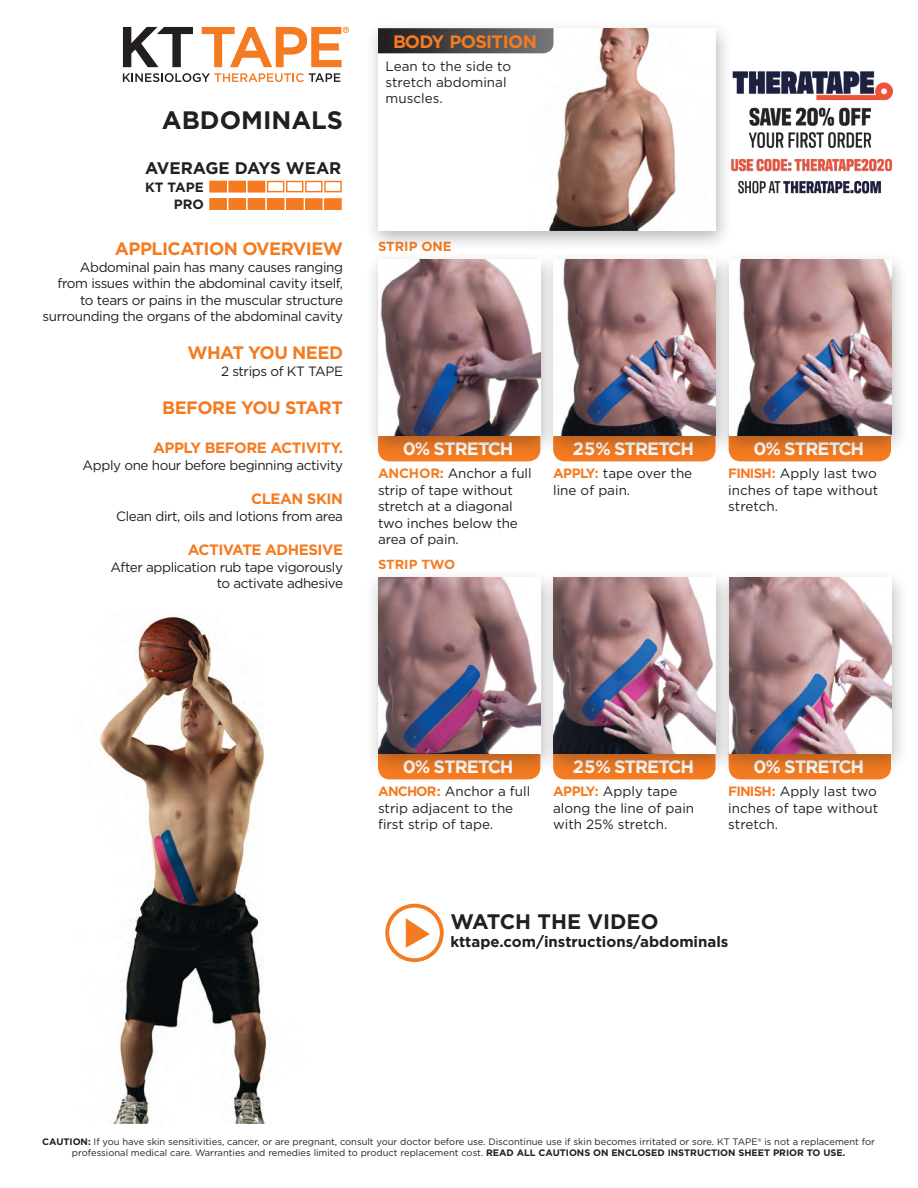
<style>
.page{position:relative;width:918px;height:1188px;background:#fff}
.page>*{position:absolute;margin:0;border:0;box-sizing:border-box;transform-origin:0 0}
.t1{font:700 25.2px "Gotham";color:#231f20}
.t2{font:700 21px "Gotham";color:#231f20}
.t3{font:700 18px "Gotham";letter-spacing:-.03em;color:#f47b21}
.t4{font:700 18px "Gotham";letter-spacing:-.06em;color:#fff}
.t5{font:700 16.8px "Gotham";color:#231f20}
.t6{font:700 15px "Gotham";letter-spacing:-.03em;color:#f47b21}
.t7{font:700 15px "Gotham";color:#231f20}
.t8{font:13.5px/16.5px "Gotham";letter-spacing:-.03em;color:#231f20;text-align:right}
.t9{font:13.5px/16.5px "Gotham";color:#231f20}
.t10{font:13.5px/16.5px "Gotham";letter-spacing:-.01em;color:#231f20}
.t11{font:700 13.5px/16.8px "Gotham";color:#231f20;text-align:right}
.t12{font:700 13.2px "Gotham";color:#f47b21}
.t13{font:9.3px/10.5px "Gotham";color:#231f20;text-align:center}
.s1{font-weight:700;color:#f47b21}
.s2{font-weight:700}
</style>
<div class="page">
<svg style="left:380px;top:457px;width:158px;height:4px"></svg>
<svg style="left:555px;top:457px;width:158px;height:4px"></svg>
<svg style="left:731px;top:457px;width:158px;height:4px"></svg>
<div style="left:365px;top:19px;width:368px;height:233px;background:#231f20;opacity:.31"></div>
<div style="left:378px;top:28px;width:338px;height:203px;background:#fff"></div>
<img style="left:530px;top:28px;width:146px;height:203px">
<div style="left:365px;top:250px;width:193px;height:207px;background:#231f20;opacity:.31"></div>
<img style="left:378px;top:259px;width:162px;height:176px">
<div style="left:540px;top:250px;width:193px;height:207px;background:#231f20;opacity:.31"></div>
<img style="left:554px;top:259px;width:162px;height:176px">
<div style="left:716px;top:250px;width:193px;height:207px;background:#231f20;opacity:.31"></div>
<img style="left:729px;top:259px;width:162px;height:176px">
<svg style="left:378px;top:28px;width:176px;height:25px;background:#4c4c4d"></svg>
<svg style="left:380px;top:775px;width:158px;height:4px"></svg>
<svg style="left:555px;top:775px;width:158px;height:4px"></svg>
<svg style="left:731px;top:775px;width:158px;height:4px"></svg>
<div style="left:365px;top:568px;width:193px;height:207px;background:#231f20;opacity:.31"></div>
<img style="left:378px;top:577px;width:162px;height:176px">
<div style="left:540px;top:568px;width:193px;height:207px;background:#231f20;opacity:.31"></div>
<img style="left:554px;top:577px;width:162px;height:176px">
<div style="left:716px;top:568px;width:193px;height:207px;background:#231f20;opacity:.31"></div>
<img style="left:729px;top:577px;width:162px;height:176px">
<svg style="left:123px;top:73px;width:217px;height:9px"></svg>
<svg style="left:123px;top:27px;width:70px;height:40px"></svg>
<svg style="left:202px;top:27px;width:147px;height:40px"></svg>
<div style="left:385px;top:904px;width:59px;height:58px;border:4px solid #f37c22;border-radius:50%"></div>
<svg style="left:406px;top:918px;width:24px;height:30px"></svg>
<div style="left:210px;top:181px;width:16px;height:11px;background:#f47b21"></div>
<div style="left:209px;top:181px;width:18px;height:11px;border:1px solid #f47b21"></div>
<div style="left:229px;top:181px;width:16px;height:11px;background:#f47b21"></div>
<div style="left:229px;top:181px;width:17px;height:11px;border:1px solid #f47b21"></div>
<div style="left:248px;top:181px;width:16px;height:11px;background:#f47b21"></div>
<div style="left:248px;top:181px;width:17px;height:11px;border:1px solid #f47b21"></div>
<div style="left:267px;top:181px;width:17px;height:11px;border:1px solid #f47b21"></div>
<div style="left:286px;top:181px;width:17px;height:11px;border:1px solid #f47b21"></div>
<div style="left:305px;top:181px;width:18px;height:11px;border:1px solid #f47b21"></div>
<div style="left:324px;top:181px;width:18px;height:11px;border:1px solid #f47b21"></div>
<div style="left:210px;top:199px;width:16px;height:10px;background:#f47b21"></div>
<div style="left:209px;top:198px;width:18px;height:12px;border:1px solid #f47b21"></div>
<div style="left:229px;top:199px;width:16px;height:10px;background:#f47b21"></div>
<div style="left:229px;top:198px;width:17px;height:12px;border:1px solid #f47b21"></div>
<div style="left:248px;top:199px;width:16px;height:10px;background:#f47b21"></div>
<div style="left:248px;top:198px;width:17px;height:12px;border:1px solid #f47b21"></div>
<div style="left:268px;top:199px;width:16px;height:10px;background:#f47b21"></div>
<div style="left:267px;top:198px;width:17px;height:12px;border:1px solid #f47b21"></div>
<div style="left:287px;top:199px;width:16px;height:10px;background:#f47b21"></div>
<div style="left:286px;top:198px;width:17px;height:12px;border:1px solid #f47b21"></div>
<div style="left:306px;top:199px;width:16px;height:10px;background:#f47b21"></div>
<div style="left:305px;top:198px;width:18px;height:12px;border:1px solid #f47b21"></div>
<div style="left:325px;top:199px;width:16px;height:10px;background:#f47b21"></div>
<div style="left:324px;top:198px;width:18px;height:12px;border:1px solid #f47b21"></div>
<img style="left:96px;top:616px;width:171px;height:507px">
<img style="left:718px;top:63px;width:175px;height:139px">
<h3 class="t3" style="left:393px;top:30px;width:145px">BODY POSITION</h3>
<h1 class="t1" style="left:162px;top:103px;width:183px">ABDOMINALS</h1>
<p class="t5" style="left:145px;top:157px;width:198px">AVERAGE DAYS WEAR</p>
<p class="t11" style="left:145px;top:179px;width:60px">KT TAPE<br>PRO</p>
<h3 class="t3" style="left:115px;top:237px;width:230px">APPLICATION OVERVIEW</h3>
<p class="t8" style="left:43px;top:258px;width:302px">Abdominal pain has many causes ranging<br>from issues within the abdominal cavity itself, to tears or pains in the muscular structure surrounding the organs of the abdominal cavity</p>
<h3 class="t3" style="left:187px;top:341px;width:157px">WHAT YOU NEED</h3>
<p class="t8" style="left:221px;top:362px;width:123px">2 strips of KT TAPE</p>
<h3 class="t3" style="left:162px;top:395px;width:182px">BEFORE YOU START</h3>
<p class="t6" style="left:153px;top:438px;width:191px">APPLY BEFORE ACTIVITY.</p>
<p class="t8" style="left:83px;top:456px;width:262px">Apply one hour before beginning activity</p>
<p class="t6" style="left:251px;top:489px;width:93px">CLEAN SKIN</p>
<p class="t8" style="left:116px;top:507px;width:228px">Clean dirt, oils and lotions from area</p>
<p class="t6" style="left:188px;top:540px;width:157px">ACTIVATE ADHESIVE</p>
<p class="t8" style="left:110px;top:558px;width:234px">After application rub tape vigorously to activate adhesive</p>
<p class="t9" style="left:386px;top:58px;width:127px">Lean to the side to stretch abdominal muscles.</p>
<p class="t12" style="left:378px;top:238px;width:75px">STRIP ONE</p>
<h3 class="t4" style="left:403px;top:437px;width:112px">0% STRETCH</h3>
<h3 class="t4" style="left:573px;top:437px;width:123px">25% STRETCH</h3>
<h3 class="t4" style="left:754px;top:437px;width:112px">0% STRETCH</h3>
<p class="t10" style="left:378px;top:465px;width:155px"><span class="s1">ANCHOR:</span> Anchor a full strip of tape without stretch at a diagonal two inches below the area of pain.</p>
<p class="t12" style="left:378px;top:556px;width:79px">STRIP TWO</p>
<p class="t9" style="left:553px;top:465px;width:141px"><span class="s1">APPLY:</span> tape over the line of pain.</p>
<p class="t8" style="left:728px;top:465px;width:152px;text-align:justify"><span class="s1">FINISH:</span> Apply last two inches of tape without stretch.</p>
<h3 class="t4" style="left:403px;top:755px;width:112px">0% STRETCH</h3>
<h3 class="t4" style="left:573px;top:755px;width:123px">25% STRETCH</h3>
<h3 class="t4" style="left:754px;top:755px;width:112px">0% STRETCH</h3>
<p class="t9" style="left:378px;top:783px;width:154px"><span class="s1">ANCHOR:</span> Anchor a full strip adjacent to the first strip of tape.</p>
<p class="t9" style="left:553px;top:783px;width:143px"><span class="s1">APPLY:</span> Apply tape along the line of pain with 25% stretch.</p>
<p class="t8" style="left:728px;top:783px;width:152px;text-align:justify"><span class="s1">FINISH:</span> Apply last two inches of tape without stretch.</p>
<h2 class="t2" style="left:450px;top:908px;width:210px">WATCH THE VIDEO</h2>
<p class="t7" style="left:450px;top:932px;width:280px">kttape.com/instructions/abdominals</p>
<p class="t13" style="left:42px;top:1137px;width:834px"><span class="s2">CAUTION:</span> If you have skin sensitivities, cancer, or are pregnant, consult your doctor before use. Discontinue use if skin becomes irritated or sore. KT TAPE® is not a replacement for professional medical care. Warranties and remedies limited to product replacement cost. <span class="s2">READ ALL CAUTIONS ON ENCLOSED INSTRUCTION SHEET PRIOR TO USE.</span></p>
</div>
